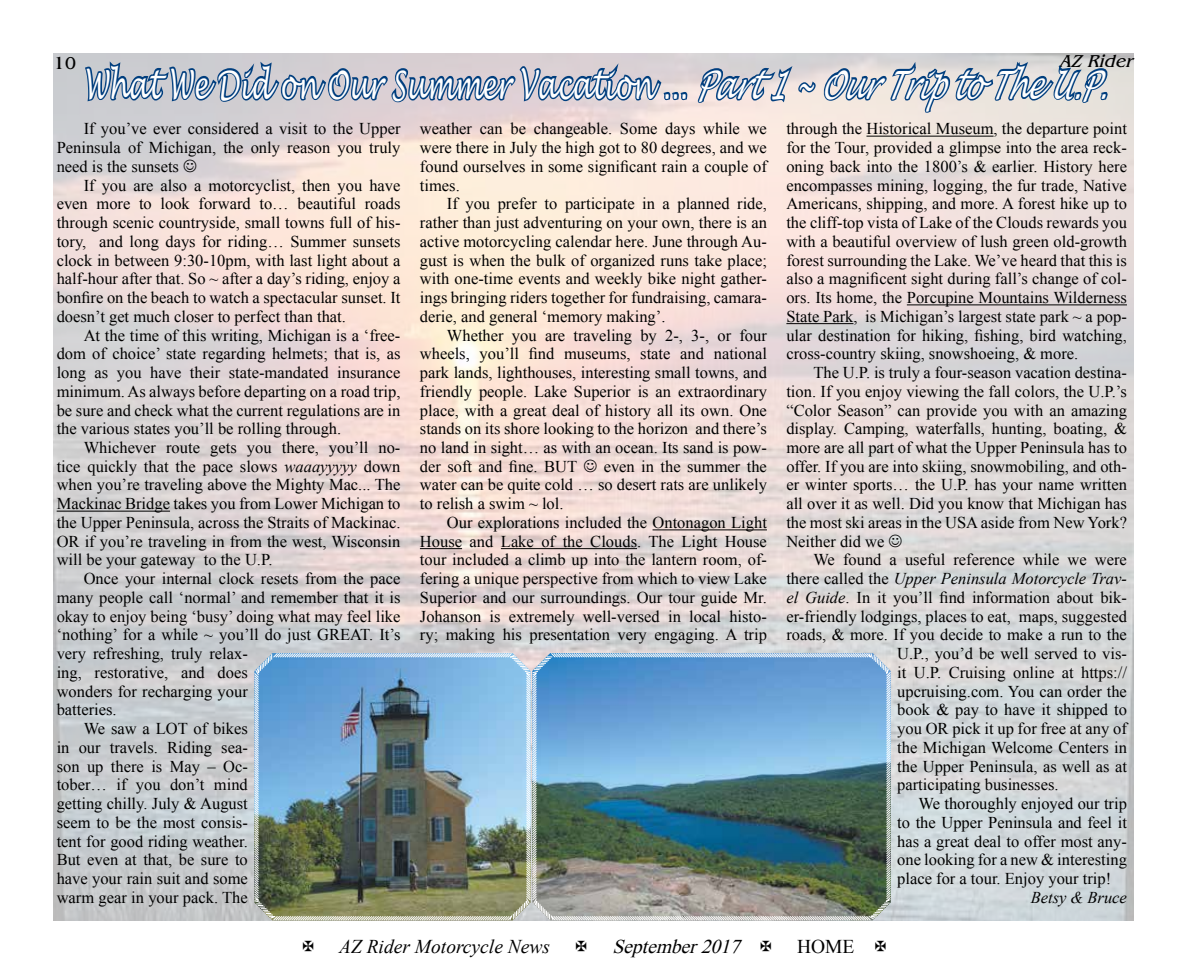
<style>
.page{position:relative;width:1188px;height:972px;background:#fff}
.page>*{position:absolute;margin:0;border:0;box-sizing:border-box;transform-origin:0 0}
.t1{font:italic 39px "Lucida Handwriting";color:#fff;scale:.66 1}
.t2{font:italic 19.5px "Times New Roman";color:#000}
.t3{font:italic 19.5px "Times New Roman";color:#000}
.t4{font:19.5px "Times New Roman";color:#000}
.t5{font:italic 18px "Benguiat";color:#000}
.t6{font:18px "Benguiat";color:#000}
.t7{font:16.5px/18.8px "Times New Roman";color:#000;text-align:justify}
.t8{font:italic 16.5px "Times New Roman";color:#000}
.s1{font-style:italic}
.s2{font-style:normal}
</style>
<div class="page">
<svg style="left:83px;top:53px;width:606px;height:76px;background:#abb1c1"></svg>
<svg style="left:696px;top:54px;width:414px;height:78px;background:#bcc1c9"></svg>
<hr style="left:57px;top:511px;width:113px;height:1px;background:#000">
<hr style="left:866px;top:136px;width:128px;height:1px;background:#000">
<hr style="left:907px;top:304px;width:220px;height:1px;background:#000">
<hr style="left:786px;top:323px;width:67px;height:1px;background:#000">
<hr style="left:653px;top:529px;width:114px;height:1px;background:#000">
<hr style="left:420px;top:548px;width:42px;height:1px;background:#000">
<hr style="left:501px;top:548px;width:136px;height:1px;background:#000">
<img style="left:253px;top:652px;width:278px;height:269px">
<img style="left:531px;top:652px;width:361px;height:269px">
<svg style="left:184px;top:159px;width:12px;height:13px"></svg>
<svg style="left:889px;top:534px;width:13px;height:13px"></svg>
<svg style="left:584px;top:459px;width:13px;height:13px"></svg>
<p class="t6" style="left:53px;top:54px;width:25px">10</p>
<p class="t5" style="left:1059px;top:51px;width:80px">AZ Rider</p>
<h1 class="t1" style="left:84px;top:61px;width:1570px">What We Did on Our Summer Vacation ... Part 1~OurTripto The U.P.</h1>
<p class="t7" style="left:57px;top:119px;width:345px;text-indent:27px">If you’ve ever considered a visit to the Upper Peninsula of Michigan, the only reason you truly need is the sunsets</p>
<p class="t7" style="left:57px;top:175px;width:345px;text-indent:27px">If you are also a motorcyclist, then you have even more to look forward to… beautiful roads through scenic countryside, small towns full of his&shy;tory, and long days for riding… Summer sunsets clock in between 9:30-10pm, with last light about a half-hour after that. So ~ after a day’s riding, enjoy a bonfire on the beach to watch a spectacular sunset. It doesn’t get much closer to perfect than that.</p>
<p class="t7" style="left:57px;top:325px;width:345px;text-indent:27px">At the time of this writing, Michigan is a ‘free&shy;dom of choice’ state regarding helmets; that is, as long as you have their state-mandated insurance minimum. As always before departing on a road trip, be sure and check what the current regulations are in the various states you’ll be rolling through.</p>
<p class="t7" style="left:57px;top:438px;width:345px;text-indent:27px">Whichever route gets you there, you’ll no&shy;tice quickly that the pace slows <span class="s1">waaayyyyy</span> down when you’re traveling above the Mighty Mac... The Mackinac Bridge takes you from Lower Michigan to the Upper Peninsula, across the Straits of Mackinac.<br>OR if you’re traveling in from the west, Wisconsin will be your gateway to the U.P.</p>
<p class="t7" style="left:84px;top:569px;width:318px">Once your internal clock resets from the pace</p>
<p class="t7" style="left:57px;top:588px;width:345px">many people call ‘normal’ and remember that it is</p>
<p class="t7" style="left:57px;top:607px;width:345px">okay to enjoy being ‘busy’ doing what may feel like</p>
<p class="t7" style="left:57px;top:625px;width:345px">‘nothing’ for a while ~ you’ll do just GREAT. It’s</p>
<p class="t7" style="left:57px;top:644px;width:193px">very refreshing, truly relax-</p>
<p class="t7" style="left:57px;top:663px;width:193px">ing, restorative, and does</p>
<p class="t7" style="left:57px;top:682px;width:193px">wonders for recharging your</p>
<p class="t7" style="left:57px;top:700px;width:62px">batteries.</p>
<p class="t7" style="left:84px;top:719px;width:166px">We saw a LOT of bikes</p>
<p class="t7" style="left:57px;top:738px;width:193px">in our travels. Riding sea-</p>
<p class="t7" style="left:57px;top:756px;width:193px">son up there is May – Oc-</p>
<p class="t7" style="left:57px;top:775px;width:193px">tober… if you don’t mind</p>
<p class="t7" style="left:57px;top:794px;width:193px">getting chilly. July &amp; August</p>
<p class="t7" style="left:57px;top:813px;width:193px">seem to be the most consis-</p>
<p class="t7" style="left:57px;top:831px;width:193px">tent for good riding weather.</p>
<p class="t7" style="left:57px;top:850px;width:193px">But even at that, be sure to</p>
<p class="t7" style="left:57px;top:869px;width:193px">have your rain suit and some</p>
<p class="t7" style="left:57px;top:888px;width:193px">warm gear in your pack. The</p>
<p class="t7" style="left:420px;top:119px;width:349px">weather can be changeable. Some days while we were there in July the high got to 80 degrees, and we found ourselves in some significant rain a couple of times.</p>
<p class="t7" style="left:420px;top:194px;width:349px;text-indent:27px">If you prefer to participate in a planned ride, rather than just adventuring on your own, there is an active motorcycling calendar here. June through Au&shy;gust is when the bulk of organized runs take place; with one-time events and weekly bike night gather&shy;ings bringing riders together for fundraising, camara&shy;derie, and general ‘memory making’.</p>
<p class="t7" style="left:420px;top:325px;width:349px;text-indent:27px">Whether you are traveling by 2-, 3-, or four wheels, you’ll find museums, state and national park lands, lighthouses, interesting small towns, and friendly people. Lake Superior is an extraordinary place, with a great deal of history all its own. One stands on its shore looking to the horizon and there’s no land in sight… as with an ocean. Its sand is pow&shy;der soft and fine. BUT</p>
<p class="t7" style="left:786px;top:119px;width:342px">through the Historical Museum, the departure point for the Tour, provided a glimpse into the area reck&shy;oning back into the 1800’s &amp; earlier. History here encompasses mining, logging, the fur trade, Native Americans, shipping, and more. A forest hike up to the cliff-top vista of Lake of the Clouds rewards you with a beautiful overview of lush green old-growth forest surrounding the Lake. We’ve heard that this is also a magnificent sight during fall’s change of col&shy;ors. Its home, the Porcupine Mountains Wilderness State Park, is Michigan’s largest state park ~ a pop&shy;ular destination for hiking, fishing, bird watching, cross-country skiing, snowshoeing, &amp; more.</p>
<p class="t7" style="left:786px;top:363px;width:342px;text-indent:27px">The U.P. is truly a four-season vacation destina&shy;tion. If you enjoy viewing the fall colors, the U.P.’s “Color Season” can provide you with an amazing display. Camping, waterfalls, hunting, boating, &amp; more are all part of what the Upper Peninsula has to offer. If you are into skiing, snowmobiling, and oth&shy;er winter sports… the U.P. has your name written all over it as well. Did you know that Michigan has the most ski areas in the USA aside from New York?<br>Neither did we</p>
<p class="t7" style="left:813px;top:550px;width:315px">We found a useful reference while we were</p>
<p class="t8" style="left:786px;top:567px;width:342px"><span class="s2">there called the</span> Upper Peninsula Motorcycle Trav-</p>
<p class="t7" style="left:786px;top:588px;width:342px"><span class="s1">el Guide</span>. In it you’ll find information about bik-</p>
<p class="t7" style="left:786px;top:607px;width:342px">er-friendly lodgings, places to eat, maps, suggested</p>
<p class="t7" style="left:786px;top:625px;width:342px">roads, &amp; more. If you decide to make a run to the</p>
<p class="t7" style="left:897px;top:644px;width:231px">U.P., you’d be well served to vis-</p>
<p class="t7" style="left:897px;top:663px;width:231px">it U.P. Cruising online at https://</p>
<p class="t7" style="left:897px;top:682px;width:231px">upcruising.com. You can order the</p>
<p class="t7" style="left:897px;top:700px;width:231px">book &amp; pay to have it shipped to</p>
<p class="t7" style="left:897px;top:719px;width:231px">you OR pick it up for free at any of</p>
<p class="t7" style="left:897px;top:738px;width:231px">the Michigan Welcome Centers in</p>
<p class="t7" style="left:897px;top:756px;width:231px">the Upper Peninsula, as well as at</p>
<p class="t7" style="left:897px;top:775px;width:163px">participating businesses.</p>
<p class="t7" style="left:919px;top:794px;width:210px">We thoroughly enjoyed our trip</p>
<p class="t7" style="left:897px;top:813px;width:231px">to the Upper Peninsula and feel it</p>
<p class="t7" style="left:897px;top:831px;width:231px">has a great deal to offer most any-</p>
<p class="t7" style="left:897px;top:850px;width:231px">one looking for a new &amp; interesting</p>
<p class="t7" style="left:897px;top:869px;width:215px">place for a tour. Enjoy your trip!</p>
<p class="t8" style="left:1031px;top:886px;width:98px">Betsy &amp; Bruce</p>
<p class="t7" style="left:420px;top:457px;width:349px;text-indent:184px">even in the summer the water can be quite cold … so desert rats are unlikely to relish a swim ~ lol.</p>
<p class="t7" style="left:420px;top:513px;width:349px;text-indent:27px">Our explorations included the Ontonagon Light House and Lake of the Clouds. The Light House tour included a climb up into the lantern room, of&shy;fering a unique perspective from which to view Lake Superior and our surroundings. Our tour guide Mr.<br>Johanson is extremely well-versed in local histo&shy;ry; making his presentation very engaging. A trip</p>
<p class="t2" style="left:339px;top:933px;width:213px">AZ Rider Motorcycle News</p>
<p class="t3" style="left:612px;top:933px;width:136px">September2017</p>
<p class="t4" style="left:797px;top:933px;width:59px">HOME</p>
</div>
